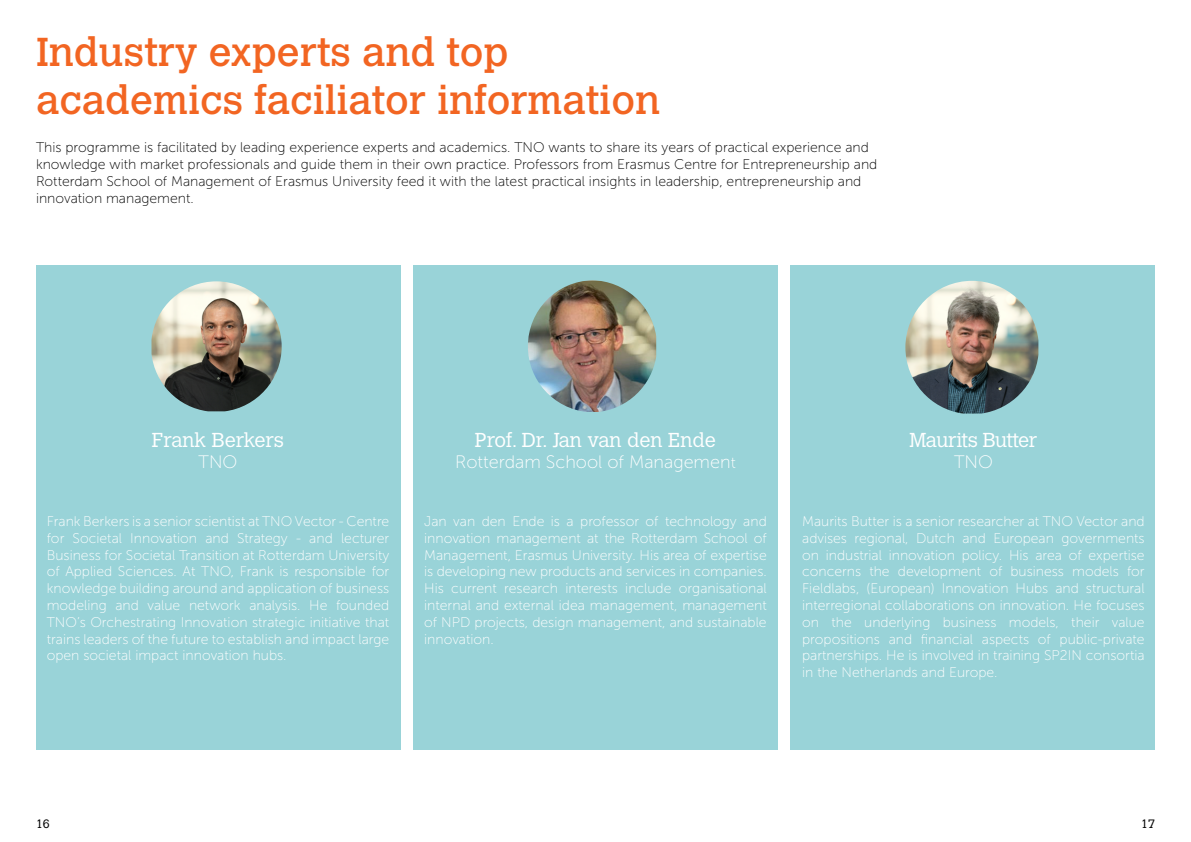
<style>
.page{position:relative;width:1191px;height:842px;background:#fff}
.page>*{position:absolute;margin:0;border:0;box-sizing:border-box;transform-origin:0 0}
.t1{font:40px/48px "Calvert MT Std";color:#f26522}
.t2{font:300 20px "Calvert MT Std";color:#fff}
.t3{font:300 20px "Calvert MT Std";letter-spacing:-.02em;color:#fff}
.t4{font:18px "Museo Sans 100";color:#fff}
.t5{font:14px/16.8px "Museo Sans 100";color:#fff;text-align:justify}
.t6{font:14px/16.8px "Museo Sans 100";color:#000}
.t7{font:300 12px "Calvert MT Std";color:#000}
.s1{font-size:16px}
</style>
<div class="page">
<div style="left:36px;top:265px;width:364px;height:485px;background:#99d3d8"></div>
<div style="left:413px;top:265px;width:364px;height:485px;background:#99d3d8"></div>
<img style="left:151px;top:281px;width:131px;height:130px">
<img style="left:528px;top:280px;width:128px;height:132px">
<div style="left:791px;top:265px;width:364px;height:485px;background:#99d3d8"></div>
<img style="left:905px;top:281px;width:133px;height:133px">
<h1 class="t1" style="left:36px;top:28px;width:625px">Industry experts and top academics faciliator information</h1>
<p class="t6" style="left:36px;top:139px;width:843px">This programme is facilitated by leading experience experts and academics. TNO wants to share its years of practical experience and knowledge with market professionals and guide them in their own practice. Professors from Erasmus Centre for Entrepreneurship and Rotterdam School of Management of Erasmus University feed it with the latest practical insights in leadership, entrepreneurship and innovation management.</p>
<h2 class="t2" style="left:152px;top:428px;width:134px">Frank Berkers</h2>
<p class="t4" style="left:199px;top:453px;width:40px">TNO</p>
<h2 class="t2" style="left:475px;top:428px;width:242px">Prof. Dr. Jan van den Ende</h2>
<p class="t4" style="left:455px;top:453px;width:282px">Rotterdam School of Managemen<span class="s1">t</span></p>
<h2 class="t3" style="left:909px;top:428px;width:129px">Maurits Butter</h2>
<p class="t4" style="left:954px;top:453px;width:40px">TNO</p>
<p class="t5" style="left:47px;top:513px;width:344px">Frank Berkers is a senior scientist at TNO Vector - Centre for Societal Innovation and Strategy - and lecturer Business for Societal Transition at Rotterdam University of Applied Sciences. At TNO, Frank is responsible for knowledge building around and application of business modeling and value network analysis. He founded TNO’s Orchestrating Innovation strategic initiative that trains leaders of the future to establish and impact large open societal impact innovation hubs.</p>
<p class="t5" style="left:424px;top:513px;width:344px">Jan van den Ende is a professor of technology and innovation management at the Rotterdam School of Management, Erasmus University. His area of expertise is developing new products and services in companies.<br>His current research interests include organisational internal and external idea management, management of NPD projects, design management, and sustainable innovation.</p>
<p class="t5" style="left:802px;top:513px;width:344px">Maurits Butter is a senior researcher at TNO Vector and advises regional, Dutch and European governments on industrial innovation policy. His area of expertise concerns the development of business models for Fieldlabs, (European) Innovation Hubs and structural interregional collaborations on innovation. He focuses on the underlying business models, their value propositions and financial aspects of public-private partnerships. He is involved in training SP2IN consortia in the Netherlands and Europe.</p>
<p class="t7" style="left:36px;top:817px;width:15px">16</p>
<p class="t7" style="left:1141px;top:817px;width:15px">17</p>
</div>
